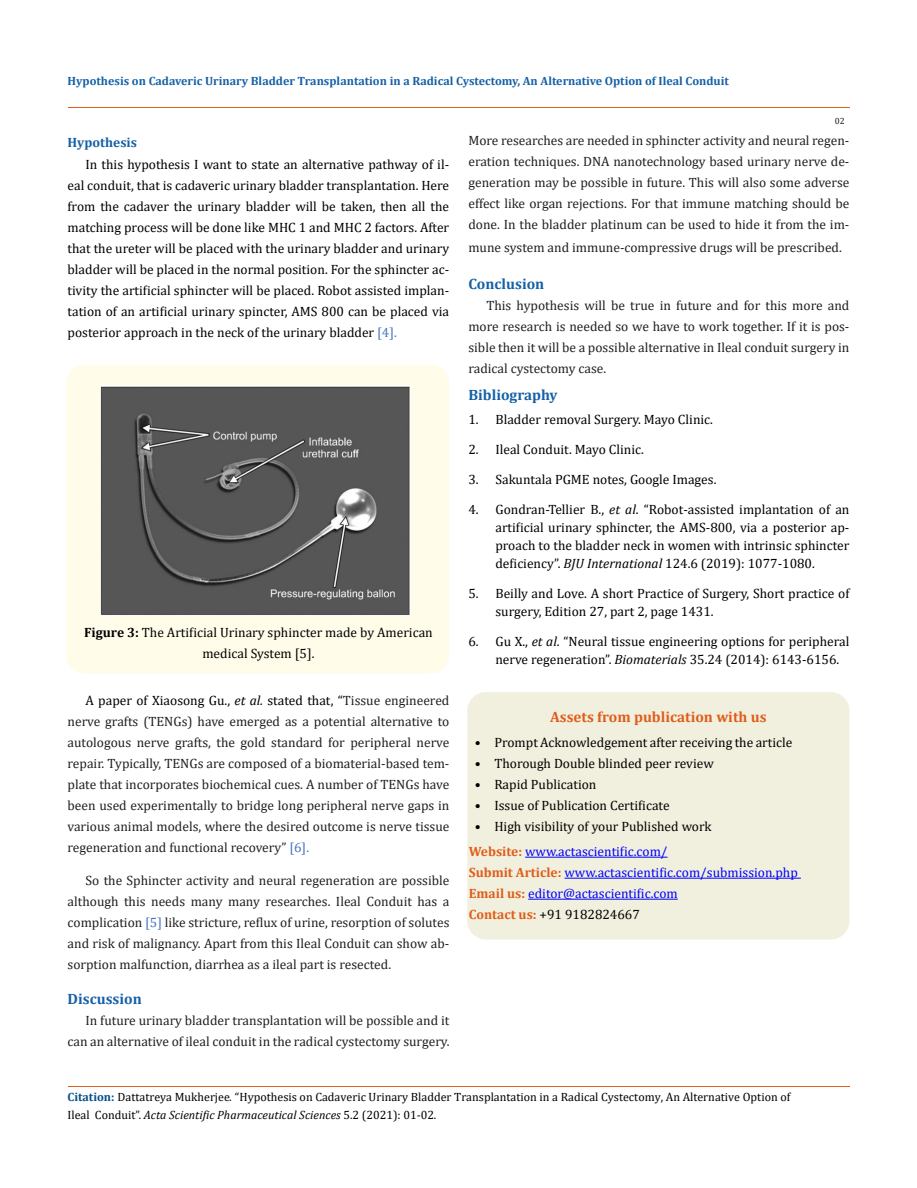
<style>
.page{position:relative;width:917px;height:1188px;background:#fff}
.page>*{position:absolute;margin:0;border:0;box-sizing:border-box;transform-origin:0 0}
.t1{font:700 15px "Cambria";color:#1560a6}
.t2{font:700 15px "Cambria";color:#e05d1a}
.t3{font:13.5px/21px "Cambria";color:#202020;text-align:justify}
.t4{font:13.5px/21px "Cambria";color:#000;text-align:justify}
.t5{font:13.5px/21px "Cambria";color:#00f}
.t6{font:700 13.5px "Cambria";color:#1560a6}
.t7{font:12px/18px "Cambria";color:#000}
.t8{font:700 12px "Cambria";color:#1560a6}
.t9{font:9px "Cambria";color:#1f1f1f}
.s1{color:#4472c4}
.s2{font-weight:700}
.s3{color:#000}
.s4{font-style:italic;color:#000}
.s5{font-style:italic}
.s6{font-weight:700;color:#e05d1a}
.s7{font-weight:700;color:#035089}
</style>
<div class="page">
<div style="left:66px;top:365px;width:383px;height:309px;background:#fffde9;border-radius:18px"></div>
<img style="left:101px;top:385px;width:309px;height:231px">
<div style="left:468px;top:693px;width:380px;height:246px;background:#f1f0de;border-radius:18px"></div>
<div style="left:467px;top:692px;width:382px;height:248px;border:2px solid #f1f0de;border-radius:18px"></div>
<hr style="left:525px;top:857px;width:142px;height:1px;background:#00f">
<hr style="left:564px;top:878px;width:236px;height:1px;background:#00f">
<hr style="left:528px;top:899px;width:149px;height:1px;background:#00f">
<hr style="left:68px;top:108px;width:781px;height:1px;background:#e05d1a">
<hr style="left:68px;top:1086px;width:781px;height:1px;background:#e05d1a">
<p class="t8" style="left:68px;top:73px;width:663px">Hypothesis on Cadaveric Urinary Bladder Transplantation in a Radical Cystectomy, An Alternative Option of Ileal Conduit</p>
<p class="t9" style="left:835px;top:115px;width:11px">02</p>
<p class="t6" style="left:68px;top:132px;width:71px">Hypothesis</p>
<p class="t4" style="left:68px;top:154px;width:383px;text-indent:18px">In this hypothesis I want to state an alternative pathway of il&shy;eal conduit, that is cadaveric urinary bladder transplantation. Here from the cadaver the urinary bladder will be taken, then all the matching process will be done like MHC 1 and MHC 2 factors. After that the ureter will be placed with the urinary bladder and urinary bladder will be placed in the normal position. For the sphincter ac&shy;tivity the artificial sphincter will be placed. Robot assisted implan&shy;tation of an artificial urinary spincter, AMS 800 can be placed via posterior approach in the neck of the urinary bladder <span class="s1">[4].</span></p>
<p class="t4" style="left:84px;top:622px;width:350px;text-align:center"><span class="s2">Figure 3:</span> The Artificial Urinary sphincter made by American medical System [5].</p>
<p class="t3" style="left:68px;top:690px;width:383px;text-indent:18px"><span class="s3">A paper of Xiaosong Gu.,</span> <span class="s4">et al.</span> <span class="s3">stated that, “</span>Tissue engineered nerve grafts (TENGs) have emerged as a potential alternative to autologous nerve grafts, the gold standard for peripheral nerve repair. Typically, TENGs are composed of a biomaterial-based tem&shy;plate that incorporates biochemical cues. A number of TENGs have been used experimentally to bridge long peripheral nerve gaps in various animal models, where the desired outcome is nerve tissue regeneration and functional recovery” <span class="s1">[6].</span></p>
<p class="t3" style="left:68px;top:870px;width:383px;text-indent:18px">So the Sphincter activity and neural regeneration are possible although this needs many many researches. Ileal Conduit has a complication <span class="s1">[5]</span> like stricture, reflux of urine, resorption of solutes and risk of malignancy. Apart from this Ileal Conduit can show ab&shy;sorption malfunction, diarrhea as a ileal part is resected.</p>
<p class="t1" style="left:68px;top:988px;width:76px">Discussion</p>
<p class="t3" style="left:68px;top:1009px;width:383px;text-align:right">In future urinary bladder transplantation will be possible and it can an alternative of ileal conduit in the radical cystectomy surgery.</p>
<p class="t3" style="left:468px;top:130px;width:382px">More researches are needed in sphincter activity and neural regen&shy;eration techniques. DNA nanotechnology based urinary nerve de&shy;generation may be possible in future. This will also some adverse effect like organ rejections. For that immune matching should be done. In the bladder platinum can be used to hide it from the im-</p>
<p class="t3" style="left:468px;top:237px;width:375px">mune system and immune-compressive drugs will be prescribed.</p>
<p class="t1" style="left:468px;top:273px;width:77px">Conclusion</p>
<p class="t3" style="left:468px;top:294px;width:382px;text-indent:18px">This hypothesis will be true in future and for this more and more research is needed so we have to work together. If it is pos&shy;sible then it will be a possible alternative in Ileal conduit surgery in radical cystectomy case.</p>
<p class="t1" style="left:468px;top:384px;width:91px">Bibliography</p>
<p class="t4" style="left:468px;top:409px;width:246px">1. Bladder removal Surgery. Mayo Clinic.</p>
<p class="t4" style="left:468px;top:439px;width:177px">2. Ileal Conduit. Mayo Clinic.</p>
<p class="t4" style="left:468px;top:469px;width:249px">3. Sakuntala PGME notes, Google Images.</p>
<p class="t4" style="left:495px;top:501px;width:355px;line-height:18px;text-indent:-27px">4. Gondran-Tellier B., <span class="s5">et al</span>. “Robot-assisted implantation of an artificial urinary sphincter, the AMS-800, via a posterior ap&shy;proach to the bladder neck in women with intrinsic sphincter deficiency”. <span class="s5">BJU International</span> 124.6 (2019): 1077-1080.</p>
<p class="t4" style="left:495px;top:585px;width:355px;line-height:18px;text-indent:-27px">5. Beilly and Love. A short Practice of Surgery, Short practice of surgery, Edition 27, part 2, page 1431.</p>
<p class="t4" style="left:495px;top:633px;width:355px;line-height:18px;text-indent:-27px">6. Gu X., <span class="s5">et al</span>. “Neural tissue engineering options for peripheral nerve regeneration”. <span class="s5">Biomaterials</span> 35.24 (2014): 6143-6156.</p>
<p class="t2" style="left:550px;top:706px;width:218px">Assets from publication with us</p>
<p class="t4" style="left:475px;top:732px;width:319px">• Prompt Acknowledgement after receiving the article</p>
<p class="t4" style="left:475px;top:753px;width:240px">• Thorough Double blinded peer review</p>
<p class="t4" style="left:475px;top:774px;width:123px">• Rapid Publication</p>
<p class="t4" style="left:475px;top:795px;width:196px">• Issue of Publication Certificate</p>
<p class="t4" style="left:475px;top:816px;width:238px">• High visibility of your Published work</p>
<p class="t5" style="left:468px;top:841px;width:330px"><span class="s6">Website:</span> www.actascientific.com/<br><span class="s6">Submit Article:</span> www.actascientific.com/submission.php <span class="s6">Email us:</span> editor@actascientific.com<br><span class="s6">Contact us:</span> <span class="s3">+91 9182824667</span></p>
<p class="t7" style="left:68px;top:1088px;width:724px"><span class="s7">Citation:</span> Dattatreya Mukherjee<span class="s5">.</span> “Hypothesis on Cadaveric Urinary Bladder Transplantation in a Radical Cystectomy, An Alternative Option of<br>Ileal Conduit”. <span class="s5">Acta Scientific Pharmaceutical Sciences</span> 5.2 (2021): 01-02.</p>
</div>
